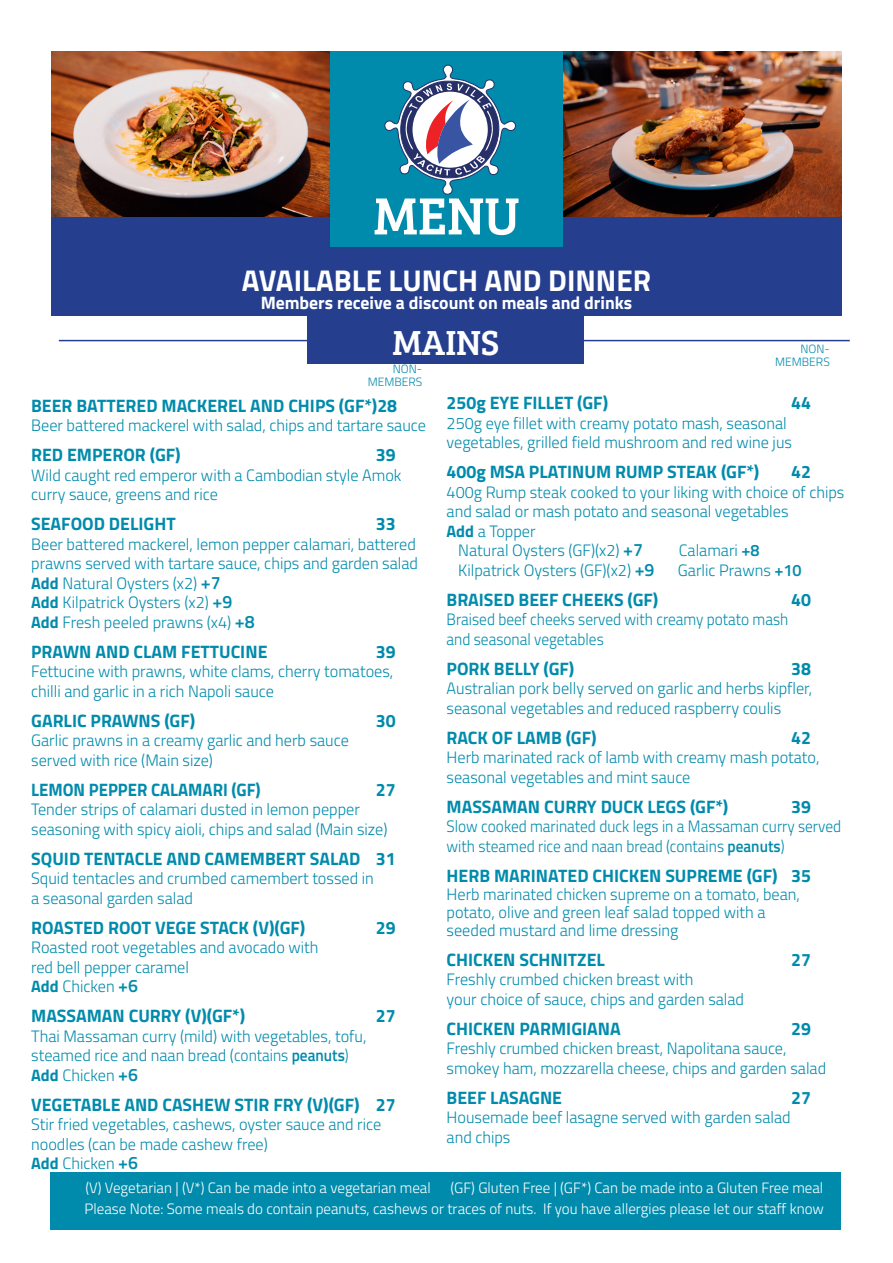
<style>
.page{position:relative;width:893px;height:1263px;background:#fff}
.page>*{position:absolute;margin:0;border:0;box-sizing:border-box;transform-origin:0 0}
.t1{font:54px "Bree Serif";color:#fff}
.t2{font:36px "Bree Serif";color:#fff}
.t3{font:700 30px "Titillium Web";color:#fff}
.t4{font:700 18px "Titillium Web";color:#008bac}
.t5{font:700 18px "Titillium Web";color:#fff}
.t6{font:700 18px "Titillium Web";color:#008bac;scale:.93 1}
.t7{font:300 16.5px/19.5px "Titillium Web";color:#008bac}
.t8{font:300 16.5px/19.5px "Titillium Web";color:#008bac;scale:.93 1}
.t9{font:300 15px/21px "Titillium Web";color:#fff;text-align:right}
.t10{font:300 12px "Titillium Web";color:#008bac}
.s1{font-weight:700}
.s2{font-weight:600;font-size:18px}
.s3{font-weight:600}
</style>
<div class="page">
<hr style="left:59px;top:340px;width:791px;height:1px;background:#253f8e">
<div style="left:307px;top:316px;width:276px;height:48px;background:#253f8e"></div>
<img style="left:51px;top:51px;width:279px;height:167px">
<img style="left:563px;top:51px;width:279px;height:167px">
<div style="left:51px;top:218px;width:791px;height:98px;background:#253f8e"></div>
<div style="left:330px;top:51px;width:233px;height:196px;background:#008bac"></div>
<svg style="left:384px;top:65px;width:132px;height:130px"></svg>
<div style="left:50px;top:1172px;width:791px;height:58px;background:#008bac"></div>
<p class="t1" style="left:373px;top:176px;width:147px">MENU</p>
<p class="t3" style="left:242px;top:257px;width:411px">AVAILABLE LUNCH AND DINNER</p>
<p class="t5" style="left:261px;top:289px;width:373px">Members receive a discount on meals and drinks</p>
<p class="t2" style="left:392px;top:316px;width:108px">MAINS</p>
<p class="t10" style="left:393px;top:360px;width:31px">NON-</p>
<p class="t10" style="left:368px;top:373px;width:56px">MEMBERS</p>
<p class="t10" style="left:800px;top:340px;width:31px">NON-</p>
<p class="t10" style="left:775px;top:353px;width:56px">MEMBERS</p>
<p class="t4" style="left:31px;top:392px;width:368px">BEER BATTERED MACKEREL AND CHIPS (GF*)28</p>
<p class="t7" style="left:31px;top:415px;width:396px">Beer battered mackerel with salad, chips and tartare sauce</p>
<p class="t4" style="left:31px;top:441px;width:151px">RED EMPEROR (GF)</p>
<p class="t4" style="left:376px;top:441px;width:21px">39</p>
<p class="t7" style="left:31px;top:464px;width:372px">Wild caught red emperor with a Cambodian style Amok curry sauce, greens and rice</p>
<p class="t4" style="left:31px;top:510px;width:146px">SEAFOOD DELIGHT</p>
<p class="t4" style="left:376px;top:510px;width:21px">33</p>
<p class="t7" style="left:31px;top:533px;width:388px">Beer battered mackerel, lemon pepper calamari, battered prawns served with tartare sauce, chips and garden salad</p>
<p class="t7" style="left:31px;top:572px;width:191px"><span class="s1">Add</span> Natural Oysters (x2) <span class="s2">+7</span></p>
<p class="t7" style="left:31px;top:592px;width:203px"><span class="s1">Add</span> Kilpatrick Oysters (x2) <span class="s2">+9</span></p>
<p class="t7" style="left:31px;top:611px;width:225px"><span class="s1">Add</span> Fresh peeled prawns (x4) <span class="s2">+8</span></p>
<p class="t4" style="left:31px;top:638px;width:238px">PRAWN AND CLAM FETTUCINE</p>
<p class="t4" style="left:376px;top:638px;width:21px">39</p>
<p class="t7" style="left:31px;top:661px;width:364px">Fettucine with prawns, white clams, cherry tomatoes, chilli and garlic in a rich Napoli sauce</p>
<p class="t4" style="left:31px;top:707px;width:166px">GARLIC PRAWNS (GF)</p>
<p class="t4" style="left:376px;top:707px;width:21px">30</p>
<p class="t7" style="left:31px;top:730px;width:319px">Garlic prawns in a creamy garlic and herb sauce</p>
<p class="t7" style="left:31px;top:749px;width:183px">served with rice (Main size)</p>
<p class="t6" style="left:31px;top:776px;width:248px">LEMON PEPPER CALAMARI (GF)</p>
<p class="t4" style="left:376px;top:776px;width:21px">27</p>
<p class="t7" style="left:31px;top:799px;width:358px">Tender strips of calamari dusted in lemon pepper seasoning with spicy aioli, chips and salad (Main size)</p>
<p class="t4" style="left:31px;top:845px;width:366px">SQUID TENTACLE AND CAMEMBERT SALAD 31</p>
<p class="t7" style="left:31px;top:868px;width:344px">Squid tentacles and crumbed camembert tossed in</p>
<p class="t7" style="left:31px;top:887px;width:163px">a seasonal garden salad</p>
<p class="t4" style="left:31px;top:914px;width:276px">ROASTED ROOT VEGE STACK (V)(GF)</p>
<p class="t4" style="left:376px;top:914px;width:21px">29</p>
<p class="t7" style="left:31px;top:937px;width:289px">Roasted root vegetables and avocado with</p>
<p class="t7" style="left:31px;top:956px;width:159px">red bell pepper caramel</p>
<p class="t7" style="left:31px;top:976px;width:108px"><span class="s1">Add</span> Chicken <span class="s2">+6</span></p>
<p class="t4" style="left:31px;top:1002px;width:216px">MASSAMAN CURRY (V)(GF*)</p>
<p class="t4" style="left:376px;top:1002px;width:21px">27</p>
<p class="t7" style="left:31px;top:1025px;width:337px">Thai Massaman curry (mild) with vegetables, tofu, steamed rice and naan bread (contains <span class="s3">peanuts</span>)</p>
<p class="t7" style="left:31px;top:1064px;width:108px"><span class="s1">Add</span> Chicken <span class="s2">+6</span></p>
<p class="t4" style="left:31px;top:1091px;width:366px">VEGETABLE AND CASHEW STIR FRY (V)(GF) 27</p>
<p class="t7" style="left:31px;top:1114px;width:352px">Stir fried vegetables, cashews, oyster sauce and rice noodles (can be made cashew free)</p>
<p class="t7" style="left:31px;top:1153px;width:108px"><span class="s1">Add</span> Chicken <span class="s2">+6</span></p>
<p class="t4" style="left:447px;top:389px;width:163px">250g EYE FILLET (GF)</p>
<p class="t4" style="left:791px;top:389px;width:21px">44</p>
<p class="t7" style="left:447px;top:412px;width:347px">250g eye fillet with creamy potato mash, seasonal vegetables, grilled field mushroom and red wine jus</p>
<p class="t4" style="left:447px;top:458px;width:314px">400g MSA PLATINUM RUMP STEAK (GF*)</p>
<p class="t4" style="left:791px;top:458px;width:21px">42</p>
<p class="t7" style="left:447px;top:481px;width:399px">400g Rump steak cooked to your liking with choice of chips and salad or mash potato and seasonal vegetables</p>
<p class="t7" style="left:447px;top:520px;width:90px"><span class="s1">Add</span> a Topper</p>
<p class="t7" style="left:458px;top:540px;width:186px">Natural Oysters (GF)(x2) <span class="s2">+7</span></p>
<p class="t7" style="left:679px;top:540px;width:82px">Calamari <span class="s3">+8</span></p>
<p class="t7" style="left:458px;top:559px;width:198px">Kilpatrick Oysters (GF)(x2) <span class="s2">+9</span></p>
<p class="t7" style="left:678px;top:559px;width:125px">Garlic Prawns <span class="s3">+10</span></p>
<p class="t4" style="left:447px;top:585px;width:213px">BRAISED BEEF CHEEKS (GF)</p>
<p class="t4" style="left:791px;top:585px;width:21px">40</p>
<p class="t8" style="left:447px;top:609px;width:369px">Braised beef cheeks served with creamy potato mash</p>
<p class="t8" style="left:447px;top:628px;width:171px">and seasonal vegetables</p>
<p class="t4" style="left:447px;top:654px;width:129px">PORK BELLY (GF)</p>
<p class="t4" style="left:791px;top:654px;width:21px">38</p>
<p class="t7" style="left:447px;top:678px;width:367px">Australian pork belly served on garlic and herbs kipfler, seasonal vegetables and reduced raspberry coulis</p>
<p class="t4" style="left:447px;top:723px;width:151px">RACK OF LAMB (GF)</p>
<p class="t4" style="left:791px;top:723px;width:21px">42</p>
<p class="t7" style="left:447px;top:747px;width:374px">Herb marinated rack of lamb with creamy mash potato, seasonal vegetables and mint sauce</p>
<p class="t4" style="left:447px;top:792px;width:283px">MASSAMAN CURRY DUCK LEGS (GF*)</p>
<p class="t4" style="left:791px;top:792px;width:21px">39</p>
<p class="t8" style="left:447px;top:816px;width:426px">Slow cooked marinated duck legs in a Massaman curry served with steamed rice and naan bread (contains <span class="s3">peanuts</span>)</p>
<p class="t4" style="left:447px;top:861px;width:366px">HERB MARINATED CHICKEN SUPREME (GF) 35</p>
<p class="t7" style="left:447px;top:884px;width:355px;line-height:18px">Herb marinated chicken supreme on a tomato, bean, potato, olive and green leaf salad topped with a</p>
<p class="t7" style="left:447px;top:919px;width:233px">seeded mustard and lime dressing</p>
<p class="t4" style="left:447px;top:945px;width:160px">CHICKEN SCHNITZEL</p>
<p class="t4" style="left:791px;top:945px;width:21px">27</p>
<p class="t7" style="left:447px;top:969px;width:248px">Freshly crumbed chicken breast with</p>
<p class="t7" style="left:447px;top:988px;width:299px">your choice of sauce, chips and garden salad</p>
<p class="t4" style="left:447px;top:1014px;width:176px">CHICKEN PARMIGIANA</p>
<p class="t4" style="left:791px;top:1014px;width:21px">29</p>
<p class="t7" style="left:447px;top:1038px;width:381px">Freshly crumbed chicken breast, Napolitana sauce, smokey ham, mozzarella cheese, chips and garden salad</p>
<p class="t4" style="left:447px;top:1083px;width:117px">BEEF LASAGNE</p>
<p class="t4" style="left:791px;top:1083px;width:21px">27</p>
<p class="t7" style="left:447px;top:1107px;width:346px">Housemade beef lasagne served with garden salad</p>
<p class="t7" style="left:447px;top:1126px;width:65px">and chips</p>
<p class="t9" style="left:85px;top:1177px;width:741px">(GF) Gluten Free | (GF*) Can be made into a Gluten Free meal<br>Please Note: Some meals do contain peanuts, cashews or traces of nuts. If you have allergies please let our staff know</p>
<p class="t9" style="left:85px;top:1177px;width:347px">(V) Vegetarian | (V*) Can be made into a vegetarian meal</p>
</div>
